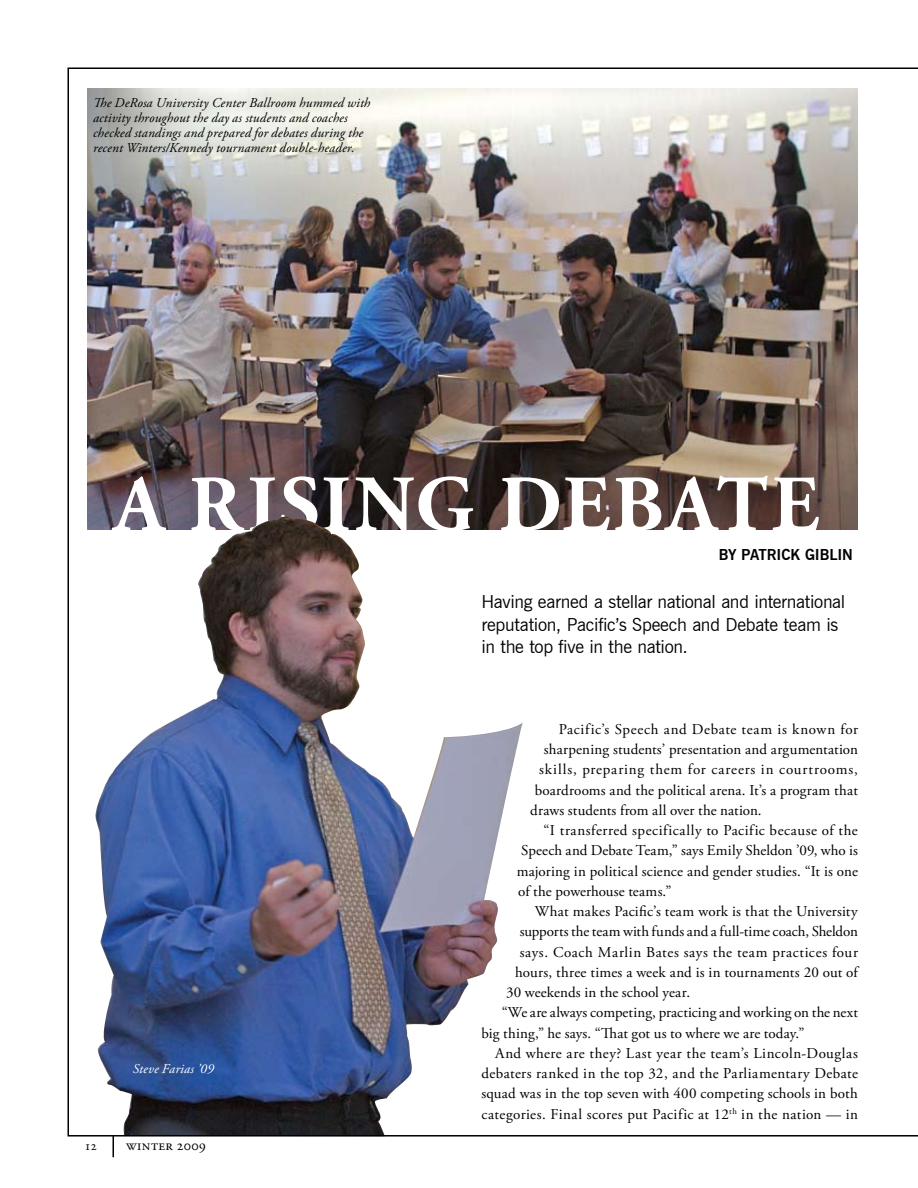
<style>
.page{position:relative;width:918px;height:1188px;background:#fff}
.page>*{position:absolute;margin:0;border:0;box-sizing:border-box;transform-origin:0 0}
.t1{font:700 79.5px "Adobe Garamond Pro";letter-spacing:.04em;color:#fff}
.t2{font:18px/22.5px "News Gothic BT";letter-spacing:-.02em;color:#000}
.t3{font:15px "Adobe Garamond Pro";letter-spacing:.01em;color:#000}
.t4{font:15px "Adobe Garamond Pro";letter-spacing:.03em;color:#000}
.t5{font:15px "Adobe Garamond Pro";letter-spacing:-.01em;color:#000}
.t6{font:15px "Adobe Garamond Pro";letter-spacing:-.015em;color:#000}
.t7{font:15px "Adobe Garamond Pro";letter-spacing:.04em;color:#000}
.t8{font:15px "Adobe Garamond Pro";letter-spacing:.05em;color:#000}
.t9{font:700 15px "News Gothic BT";letter-spacing:-.015em;color:#000}
.t10{font:italic 13.5px/15px "Adobe Garamond Pro";letter-spacing:.01em;color:#000}
.t11{font:italic 13.5px "Adobe Garamond Pro";letter-spacing:.015em;color:#fff}
.t12{font:13.5px "Adobe Garamond Pro";color:#000}
</style>
<div class="page">
<hr style="left:112px;top:1136px;width:2px;height:21px;background:#000">
<img style="left:68px;top:68px;width:850px;height:1069px">
<p class="t10" style="left:93px;top:95px;width:279px">The DeRosa University Center Ballroom hummed with activity throughout the day as students and coaches checked standings and prepared for debates during the recent Winters/Kennedy tournament double-header.</p>
<h1 class="t1" style="left:114px;top:459px;width:707px">A RISING DEBATE</h1>
<p class="t11" style="left:133px;top:1060px;width:83px">Steve Farias ’09</p>
<p class="t12" style="left:84px;top:1137px;width:14px">12</p>
<p class="t3" style="left:126px;top:1136px;width:82px">winter 2009</p>
<p class="t9" style="left:719px;top:546px;width:136px">BY PATRICK GIBLIN</p>
<p class="t2" style="left:482px;top:591px;width:365px">Having earned a stellar national and international reputation, Pacific’s Speech and Debate team is in the top five in the nation.</p>
<p class="t4" style="left:559px;top:720px;width:301px">Pacific’s Speech and Debate team is known for</p>
<p class="t3" style="left:544px;top:740px;width:316px">sharpening students’ presentation and argumentation</p>
<p class="t8" style="left:539px;top:761px;width:320px">skills, preparing them for careers in courtrooms,</p>
<p class="t3" style="left:535px;top:781px;width:325px">boardrooms and the political arena. It’s a program that</p>
<p class="t3" style="left:530px;top:801px;width:233px">draws students from all over the nation.</p>
<p class="t3" style="left:544px;top:821px;width:316px">“I transferred specifically to Pacific because of the</p>
<p class="t3" style="left:521px;top:842px;width:338px">Speech and Debate Team,” says Emily Sheldon ’09, who is</p>
<p class="t3" style="left:517px;top:862px;width:343px">majoring in political science and gender studies. “It is one</p>
<p class="t3" style="left:518px;top:882px;width:155px">of the powerhouse teams.”</p>
<p class="t3" style="left:535px;top:902px;width:325px">What makes Pacific’s team work is that the University</p>
<p class="t6" style="left:520px;top:923px;width:340px">supports the team with funds and a full-time coach, Sheldon</p>
<p class="t7" style="left:520px;top:943px;width:340px">says. Coach Marlin Bates says the team practices four</p>
<p class="t3" style="left:515px;top:963px;width:346px">hours, three times a week and is in tournaments 20 out of</p>
<p class="t3" style="left:506px;top:983px;width:185px">30 weekends in the school year.</p>
<p class="t5" style="left:502px;top:1004px;width:358px">“We are always competing, practicing and working on the next</p>
<p class="t3" style="left:482px;top:1024px;width:324px">big thing,” he says. “That got us to where we are today.”</p>
<p class="t4" style="left:495px;top:1044px;width:364px">And where are they? Last year the team’s Lincoln-Douglas</p>
<p class="t3" style="left:482px;top:1064px;width:378px">debaters ranked in the top 32, and the Parliamentary Debate</p>
<p class="t3" style="left:482px;top:1085px;width:378px">squad was in the top seven with 400 competing schools in both</p>
<p class="t3" style="left:482px;top:1105px;width:378px">categories. Final scores put Pacific at 12<sup>th</sup> in the nation — in</p>
</div>
